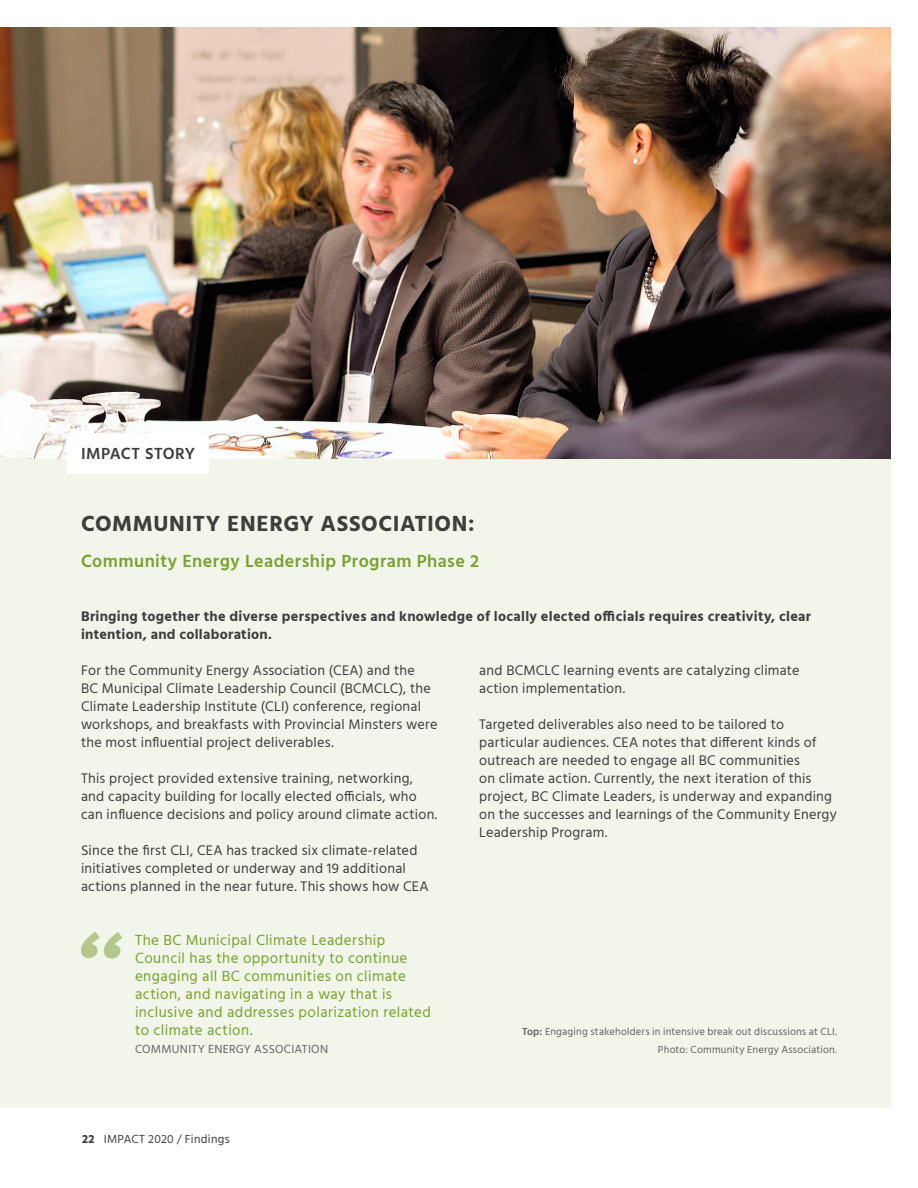
<style>
.page{position:relative;width:918px;height:1188px;background:#fff}
.page>*{position:absolute;margin:0;border:0;box-sizing:border-box;transform-origin:0 0}
.t1{font:700 22.5px "Hind";letter-spacing:.025em;color:#3e3e3f}
.t2{font:600 18px "Hind";letter-spacing:.025em;color:#78a22d}
.t3{font:600 16.5px "Hind";letter-spacing:.025em;color:#3e3e3f}
.t4{font:15px/18px "Hind";letter-spacing:.03em;color:#78a22d}
.ParagraphRules{font:14.25px/18px "Hind";letter-spacing:.015em;color:#3e3e3f}
.t5{font:700 14.25px/18px "Hind";letter-spacing:.02em;color:#3e3e3f}
.t6{font:12px "Hind";letter-spacing:.02em;color:#636366}
.t7{font:12px "Hind";letter-spacing:.02em;color:#3e3e3f}
.t8{font:10.5px "Hind";letter-spacing:.02em;color:#636366}
.s1{font-weight:700}
.s2{font-weight:600}
</style>
<div class="page">
<div style="left:0;top:27px;width:891px;height:1080px;background:#f1f5ea"></div>
<svg style="left:81px;top:931px;width:41px;height:27px"></svg>
<img style="left:0;top:27px;width:891px;height:432px">
<div style="left:68px;top:434px;width:141px;height:40px;background:#fff"></div>
<p class="t3" style="left:81px;top:442px;width:116px">IMPACT STORY</p>
<p class="t1" style="left:81px;top:510px;width:395px">COMMUNITY ENERGY ASSOCIATION:</p>
<p class="t2" style="left:81px;top:548px;width:400px">Community Energy Leadership Program Phase 2</p>
<p class="t5" style="left:81px;top:607px;width:732px">Bringing together the diverse perspectives and knowledge of locally elected officials requires creativity, clear intention, and collaboration.</p>
<p class="ParagraphRules" style="left:81px;top:662px;width:358px">For the Community Energy Association (CEA) and the<br>BC Municipal Climate Leadership Council (BCMCLC), the Climate Leadership Institute (CLI) conference, regional workshops, and breakfasts with Provincial Minsters were the most influential project deliverables.</p>
<p class="ParagraphRules" style="left:81px;top:770px;width:358px">This project provided extensive training, networking, and capacity building for locally elected officials, who can influence decisions and policy around climate action.</p>
<p class="ParagraphRules" style="left:81px;top:842px;width:349px">Since the first CLI, CEA has tracked six climate-related initiatives completed or underway and 19 additional actions planned in the near future. This shows how CEA</p>
<p class="t4" style="left:135px;top:932px;width:298px">The BC Municipal Climate Leadership Council has the opportunity to continue engaging all BC communities on climate action, and navigating in a way that is inclusive and addresses polarization related to climate action.</p>
<p class="t6" style="left:135px;top:1041px;width:195px">COMMUNITY ENERGY ASSOCIATION</p>
<p class="t7" style="left:82px;top:1131px;width:149px"><span class="s1">22</span> IMPACT 2020 / Findings</p>
<p class="ParagraphRules" style="left:479px;top:662px;width:322px">and BCMCLC learning events are catalyzing climate action implementation.</p>
<p class="ParagraphRules" style="left:479px;top:716px;width:359px">Targeted deliverables also need to be tailored to particular audiences. CEA notes that different kinds of outreach are needed to engage all BC communities<br>on climate action. Currently, the next iteration of this project, BC Climate Leaders, is underway and expanding on the successes and learnings of the Community Energy Leadership Program.</p>
<p class="t8" style="left:522px;top:1024px;width:316px"><span class="s2">Top:</span> Engaging stakeholders in intensive break out discussions at CLI.</p>
<p class="t8" style="left:658px;top:1042px;width:181px">Photo: Community Energy Association.</p>
</div>
